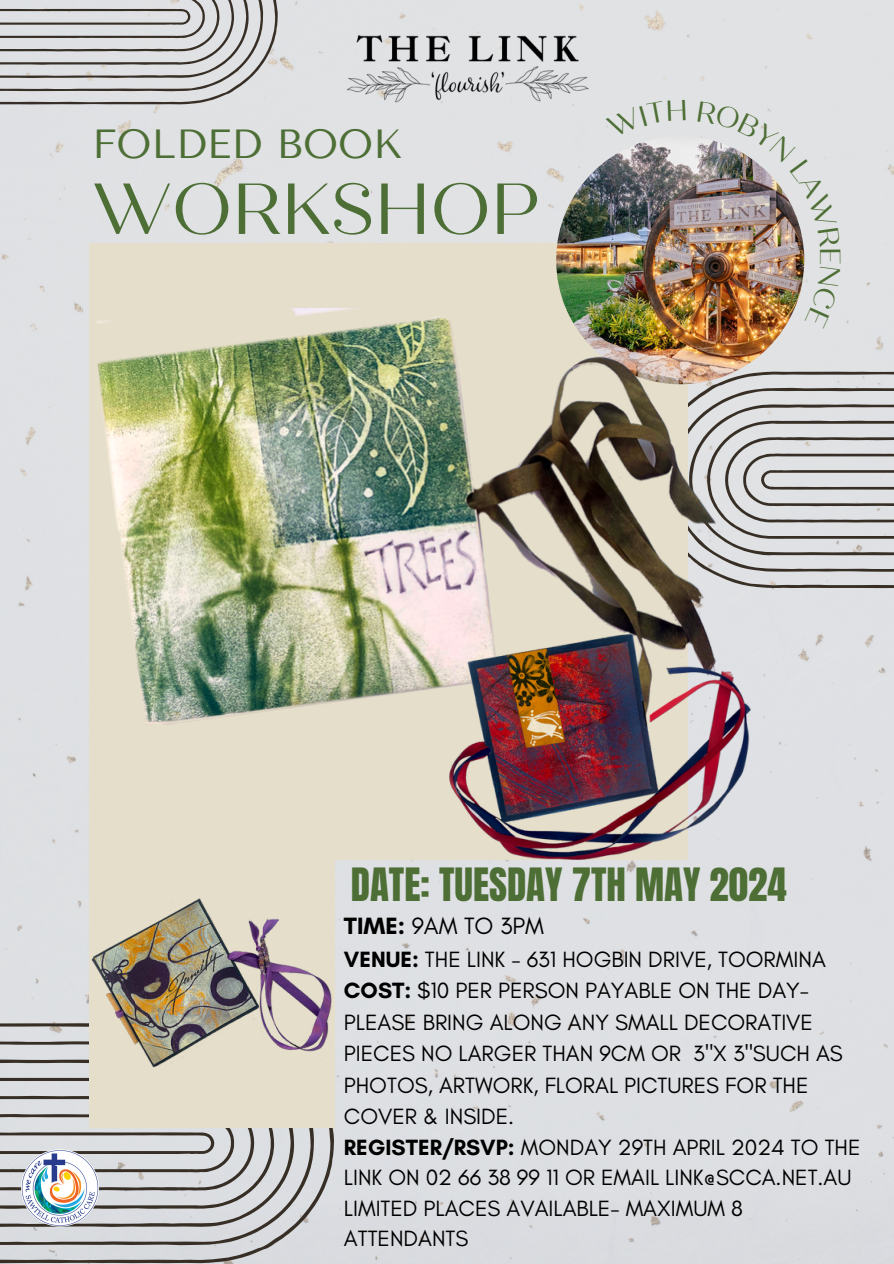
<style>
.page{position:relative;width:894px;height:1264px;background:#fff}
.page>*{position:absolute;margin:0;border:0;box-sizing:border-box;transform-origin:0 0}
.t1{font:72px "Quiche Display";color:#4d6e35}
.t2{font:40.5px "Tenor Sans";color:#4d6e35}
.t3{font:39px "Anton";color:#4d6e35}
.t4{font:24px "Glacial Indifference";color:#000}
.t5{font:22.5px/31.5px "Glacial Indifference";color:#000}
.s1{font-weight:700}
</style>
<div class="page">
<div style="left:0;top:0;width:893px;height:1263px;background:#dee0e3"></div>
<svg style="left:729px;top:371px;width:164px;height:217px;background:#c1c1c1"></svg>
<svg style="left:0;top:0;width:278px;height:104px;background:#c3c3c3"></svg>
<svg style="left:0;top:1022px;width:334px;height:241px;background:#bebfc0"></svg>
<div style="left:89px;top:243px;width:598px;height:616px;background:#e5deca"></div>
<div style="left:89px;top:859px;width:246px;height:268px;background:#e5deca"></div>
<img style="left:556px;top:136px;width:248px;height:248px;border-radius:50%">
<img style="left:91px;top:898px;width:241px;height:170px">
<img style="left:96px;top:297px;width:633px;height:428px">
<img style="left:446px;top:631px;width:308px;height:232px">
<img style="left:343px;top:0;width:251px;height:195px">
<img style="left:15px;top:1143px;width:89px;height:89px">
<div style="left:605px;top:100px;width:80px;height:38px;background:#e1e2e4"></div>
<img style="left:697px;top:101px;width:143px;height:228px">
<h2 class="t2" style="left:92px;top:121px;width:312px">FOLDED BOOK</h2>
<h1 class="t1" style="left:92px;top:166px;width:448px">WORKSHOP</h1>
<h3 class="t3" style="left:350px;top:856px;width:437px">DATE: TUESDAY 7TH MAY 2024</h3>
<p class="t4" style="left:344px;top:911px;width:201px"><span class="s1">TIME:</span> 9AM TO 3PM</p>
<h3 class="t5" style="left:344px;top:943px;width:483px"><span class="s1">VENUE:</span> THE LINK - 631 HOGBIN DRIVE, TOORMINA</h3>
<h2 class="t5" style="left:344px;top:974px;width:500px"><span class="s1">COST:</span> $10 PER PERSON PAYABLE ON THE DAY-PLEASE BRING ALONG ANY SMALL DECORATIVE PIECES NO LARGER THAN 9CM OR 3"X 3"SUCH AS PHOTOS, ARTWORK, FLORAL PICTURES FOR THE COVER &amp; INSIDE.</h2>
<p class="t5" style="left:344px;top:1131px;width:518px;line-height:30.3px"><span class="s1">REGISTER/RSVP:</span> MONDAY 29TH APRIL 2024 TO THE<br>LINK ON 02 66 38 99 11 OR EMAIL LINK@SCCA.NET.AU</p>
<h1 class="t5" style="left:344px;top:1192px;width:400px;line-height:30.3px">LIMITED PLACES AVAILABLE- MAXIMUM 8<br>ATTENDANTS</h1>
</div>
